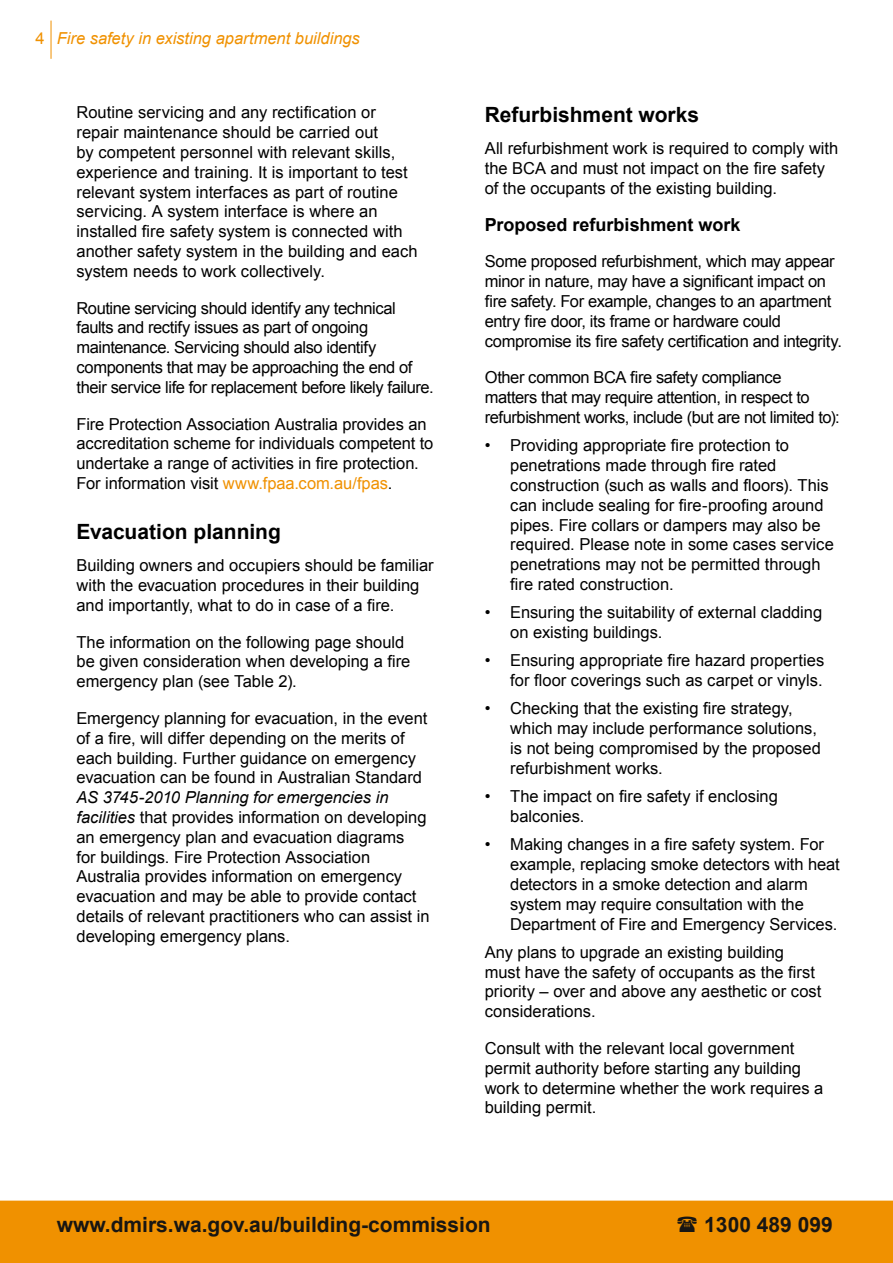
<style>
.page{position:relative;width:893px;height:1263px;background:#fff}
.page>*{position:absolute;margin:0;border:0;box-sizing:border-box;transform-origin:0 0}
.t1{font:700 21px "Arial";color:#181613}
.heading_1{font:700 21px "Arial";color:#000}
.BC_text{font:700 18px "Arial";color:#000}
.BC_text-2{font:16.5px/19.8px "Arial";letter-spacing:-.005em;color:#000}
.BC_text-3{font:16.5px/19.8px "Arial";letter-spacing:-.025em;color:#000}
.BC_text-4{font:italic 16.5px "Arial";letter-spacing:-.005em;color:#f09100}
.BC_text-5{font:16.5px "Arial";color:#f09100}
.s1{color:#f09100}
.s2{font-style:italic}
</style>
<div class="page">
<hr style="left:51px;top:21px;width:1px;height:38px;background:#f09100">
<div style="left:1px;top:1201px;width:891px;height:61px;background:#f09100"></div>
<div style="left:0;top:1200px;width:893px;height:63px;border:2px solid #f09100"></div>
<p class="BC_text-5" style="left:36px;top:27px;width:11px">4</p>
<p class="BC_text-4" style="left:57px;top:28px;width:305px">Fire safety in existing apartment buildings</p>
<p class="BC_text-2" style="left:77px;top:103px;width:343px">Routine servicing and any rectification or repair maintenance should be carried out<br>by competent personnel with relevant skills, experience and training. It is important to test relevant system interfaces as part of routine servicing. A system interface is where an installed fire safety system is connected with another safety system in the building and each system needs to work collectively.</p>
<p class="BC_text-3" style="left:77px;top:298px;width:359px">Routine servicing should identify any technical faults and rectify issues as part of ongoing maintenance. Servicing should also identify components that may be approaching the end of their service life for replacement before likely failure.</p>
<p class="BC_text-2" style="left:77px;top:414px;width:358px">Fire Protection Association Australia provides an accreditation scheme for individuals competent to undertake a range of activities in fire protection.<br>For information visit <span class="s1">www.fpaa.com.au/fpas</span>.</p>
<p class="heading_1" style="left:77px;top:517px;width:206px">Evacuation planning</p>
<p class="BC_text-2" style="left:77px;top:556px;width:359px">Building owners and occupiers should be familiar with the evacuation procedures in their building and importantly, what to do in case of a fire.</p>
<p class="BC_text-2" style="left:77px;top:632px;width:335px">The information on the following page should be given consideration when developing a fire emergency plan (see Table 2).</p>
<p class="BC_text-2" style="left:77px;top:708px;width:355px">Emergency planning for evacuation, in the event of a fire, will differ depending on the merits of each building. Further guidance on emergency evacuation can be found in Australian Standard <span class="s2">AS 3745-2010 Planning for emergencies in facilities</span> that provides information on developing an emergency plan and evacuation diagrams<br>for buildings. Fire Protection Association Australia provides information on emergency evacuation and may be able to provide contact details of relevant practitioners who can assist in developing emergency plans.</p>
<p class="heading_1" style="left:485px;top:100px;width:216px">Refurbishment works</p>
<p class="BC_text-2" style="left:485px;top:139px;width:355px">All refurbishment work is required to comply with the BCA and must not impact on the fire safety of the occupants of the existing building.</p>
<p class="BC_text" style="left:485px;top:212px;width:257px">Proposed refurbishment work</p>
<p class="BC_text-2" style="left:485px;top:252px;width:359px">Some proposed refurbishment, which may appear minor in nature, may have a significant impact on fire safety. For example, changes to an apartment entry fire door, its frame or hardware could compromise its fire safety certification and integrity.</p>
<p class="BC_text-3" style="left:485px;top:368px;width:356px">Other common BCA fire safety compliance<br>matters that may require attention, in respect to refurbishment works, include (but are not limited to):</p>
<p class="BC_text-2" style="left:510px;top:436px;width:325px;text-indent:-26px">• Providing appropriate fire protection to penetrations made through fire rated construction (such as walls and floors). This can include sealing for fire-proofing around pipes. Fire collars or dampers may also be required. Please note in some cases service penetrations may not be permitted through fire rated construction.</p>
<p class="BC_text-2" style="left:510px;top:603px;width:313px;text-indent:-26px">• Ensuring the suitability of external cladding on existing buildings.</p>
<p class="BC_text-2" style="left:485px;top:651px;width:341px;text-align:right">• Ensuring appropriate fire hazard properties for floor coverings such as carpet or vinyls.</p>
<p class="BC_text-2" style="left:510px;top:699px;width:312px;text-indent:-26px">• Checking that the existing fire strategy, which may include performance solutions, is not being compromised by the proposed refurbishment works.</p>
<p class="BC_text-2" style="left:510px;top:787px;width:269px;text-indent:-26px">• The impact on fire safety if enclosing balconies.</p>
<p class="BC_text-2" style="left:510px;top:835px;width:331px;text-indent:-26px">• Making changes in a fire safety system. For example, replacing smoke detectors with heat detectors in a smoke detection and alarm system may require consultation with the Department of Fire and Emergency Services.</p>
<p class="BC_text-2" style="left:485px;top:942px;width:338px">Any plans to upgrade an existing building must have the safety of occupants as the first priority – over and above any aesthetic or cost considerations.</p>
<p class="BC_text-2" style="left:485px;top:1038px;width:340px">Consult with the relevant local government permit authority before starting any building work to determine whether the work requires a building permit.</p>
<p class="t1" style="left:57px;top:1210px;width:436px">www.dmirs.wa.gov.au/building-commission</p>
<p class="t1" style="left:704px;top:1210px;width:130px">1300 489 099</p>
</div>
